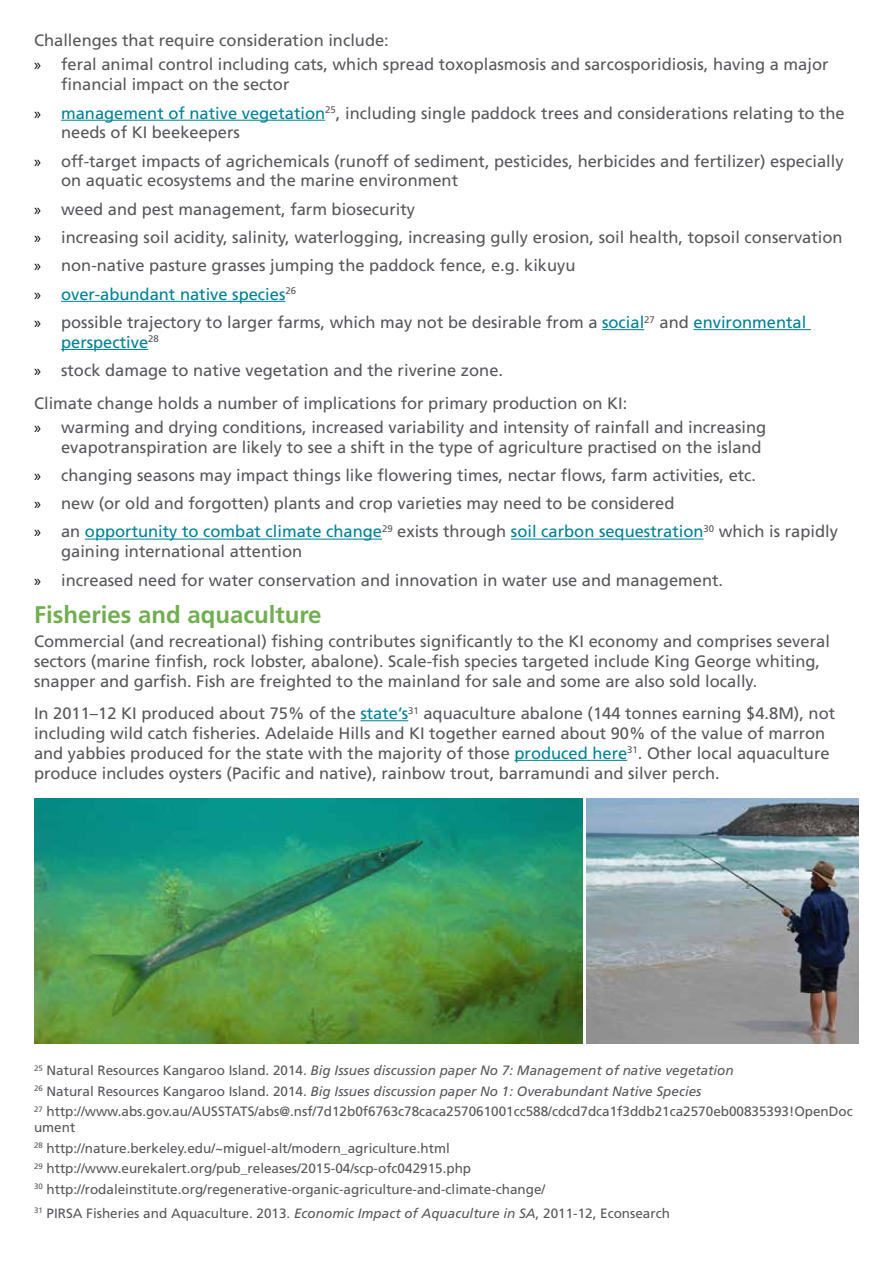
<style>
.page{position:relative;width:893px;height:1263px;background:#fff}
.page>*{position:absolute;margin:0;border:0;box-sizing:border-box;transform-origin:0 0}
.t1{font:700 24px "Frutiger LT Std";color:#71ae52}
.t2{font:16.5px/28.3px "Frutiger LT Std";color:#57585b}
.t3{font:13.5px/20.4px "Frutiger LT Std";color:#57585b}
.s1{font-family:"Myriad Pro";color:#000}
.s2{color:#008193}
.s3{font-style:italic}
</style>
<div class="page">
<hr style="left:61px;top:120px;width:264px;height:1px;background:#008193">
<hr style="left:61px;top:301px;width:224px;height:1px;background:#008193">
<hr style="left:602px;top:329px;width:42px;height:1px;background:#008193">
<hr style="left:693px;top:329px;width:118px;height:1px;background:#008193">
<hr style="left:61px;top:349px;width:87px;height:1px;background:#008193">
<hr style="left:85px;top:539px;width:297px;height:1px;background:#008193">
<hr style="left:511px;top:539px;width:192px;height:1px;background:#008193">
<hr style="left:360px;top:720px;width:48px;height:1px;background:#008193">
<hr style="left:514px;top:760px;width:113px;height:1px;background:#008193">
<img style="left:587px;top:798px;width:272px;height:245px">
<img style="left:34px;top:798px;width:549px;height:245px">
<p class="t2" style="left:34px;top:29px;width:796px;line-height:24px">Challenges that require consideration include:<br><span class="s1">»</span> feral animal control including cats, which spread toxoplasmosis and sarcosporidiosis, having a major</p>
<p class="t2" style="left:34px;top:70px;width:812px;text-indent:27px">financial impact on the sector<br><span class="s1">»</span> <span class="s2">management of native vegetation</span><sup>25</sup>, including single paddock trees and considerations relating to the</p>
<p class="t2" style="left:34px;top:119px;width:811px;text-indent:27px">needs of KI beekeepers<br><span class="s1">»</span> off-target impacts of agrichemicals (runoff of sediment, pesticides, herbicides and fertilizer) especially</p>
<p class="t2" style="left:34px;top:167px;width:810px;text-indent:27px">on aquatic ecosystems and the marine environment<br><span class="s1">»</span> weed and pest management, farm biosecurity<br><span class="s1">»</span> increasing soil acidity, salinity, waterlogging, increasing gully erosion, soil health, topsoil conservation <span class="s1">»</span> non-native pasture grasses jumping the paddock fence, e.g. kikuyu<br><span class="s1">»</span> <span class="s2">over-abundant native species</span><sup>26<br></sup><span class="s1">»</span> possible trajectory to larger farms, which may not be desirable from a <span class="s2">social</span><sup>27</sup> and <span class="s2">environmental</span></p>
<p class="t2" style="left:34px;top:328px;width:471px;text-indent:27px"><span class="s2">perspective</span><sup>28<br></sup><span class="s1">»</span> stock damage to native vegetation and the riverine zone.</p>
<p class="t2" style="left:34px;top:391px;width:734px;line-height:24px">Climate change holds a number of implications for primary production on KI:<br><span class="s1">»</span> warming and drying conditions, increased variability and intensity of rainfall and increasing</p>
<p class="t2" style="left:34px;top:433px;width:805px;text-indent:27px">evapotranspiration are likely to see a shift in the type of agriculture practised on the island<br><span class="s1">»</span> changing seasons may impact things like flowering times, nectar flows, farm activities, etc.<br><span class="s1">»</span> new (or old and forgotten) plants and crop varieties may need to be considered<br><span class="s1">»</span> an <span class="s2">opportunity to combat climate change</span><sup>29</sup> exists through <span class="s2">soil carbon sequestration</span><sup>30</sup> which is rapidly</p>
<p class="t2" style="left:34px;top:537px;width:691px;text-indent:27px">gaining international attention<br><span class="s1">»</span> increased need for water conservation and innovation in water use and management.</p>
<h1 class="t1" style="left:34px;top:600px;width:289px">Fisheries and aquaculture</h1>
<p class="t2" style="left:34px;top:631px;width:797px;line-height:19.8px">Commercial (and recreational) fishing contributes significantly to the KI economy and comprises several sectors (marine finfish, rock lobster, abalone). Scale-fish species targeted include King George whiting, snapper and garfish. Fish are freighted to the mainland for sale and some are also sold locally.</p>
<p class="t2" style="left:34px;top:703px;width:803px;line-height:19.8px">In 2011–12 KI produced about 75% of the <span class="s2">state’s</span><sup>31</sup> aquaculture abalone (144 tonnes earning $4.8M), not including wild catch fisheries. Adelaide Hills and KI together earned about 90% of the value of marron and yabbies produced for the state with the majority of those <span class="s2">produced here</span><sup>31</sup>. Other local aquaculture produce includes oysters (Pacific and native), rainbow trout, barramundi and silver perch.</p>
<p class="t3" style="left:34px;top:1060px;width:820px"><sup>25</sup> Natural Resources Kangaroo Island. 2014. <span class="s3">Big Issues discussion paper No 7: Management of native vegetation<br></span><sup>26</sup> Natural Resources Kangaroo Island. 2014. <span class="s3">Big Issues discussion paper No 1: Overabundant Native Species<br></span><sup>27</sup> http://www.abs.gov.au/AUSSTATS/abs@.nsf/7d12b0f6763c78caca257061001cc588/cdcd7dca1f3ddb21ca2570eb00835393!OpenDoc</p>
<p class="t3" style="left:34px;top:1117px;width:513px">ument<br><sup>28</sup> http://nature.berkeley.edu/~miguel-alt/modern_agriculture.html<br><sup>29</sup> http://www.eurekalert.org/pub_releases/2015-04/scp-ofc042915.php<br><sup>30</sup> http://rodaleinstitute.org/regenerative-organic-agriculture-and-climate-change/</p>
<p class="t3" style="left:34px;top:1203px;width:637px"><sup>31</sup> PIRSA Fisheries and Aquaculture. 2013. <span class="s3">Economic Impact of Aquaculture in SA</span>, 2011-12, Econsearch</p>
</div>
